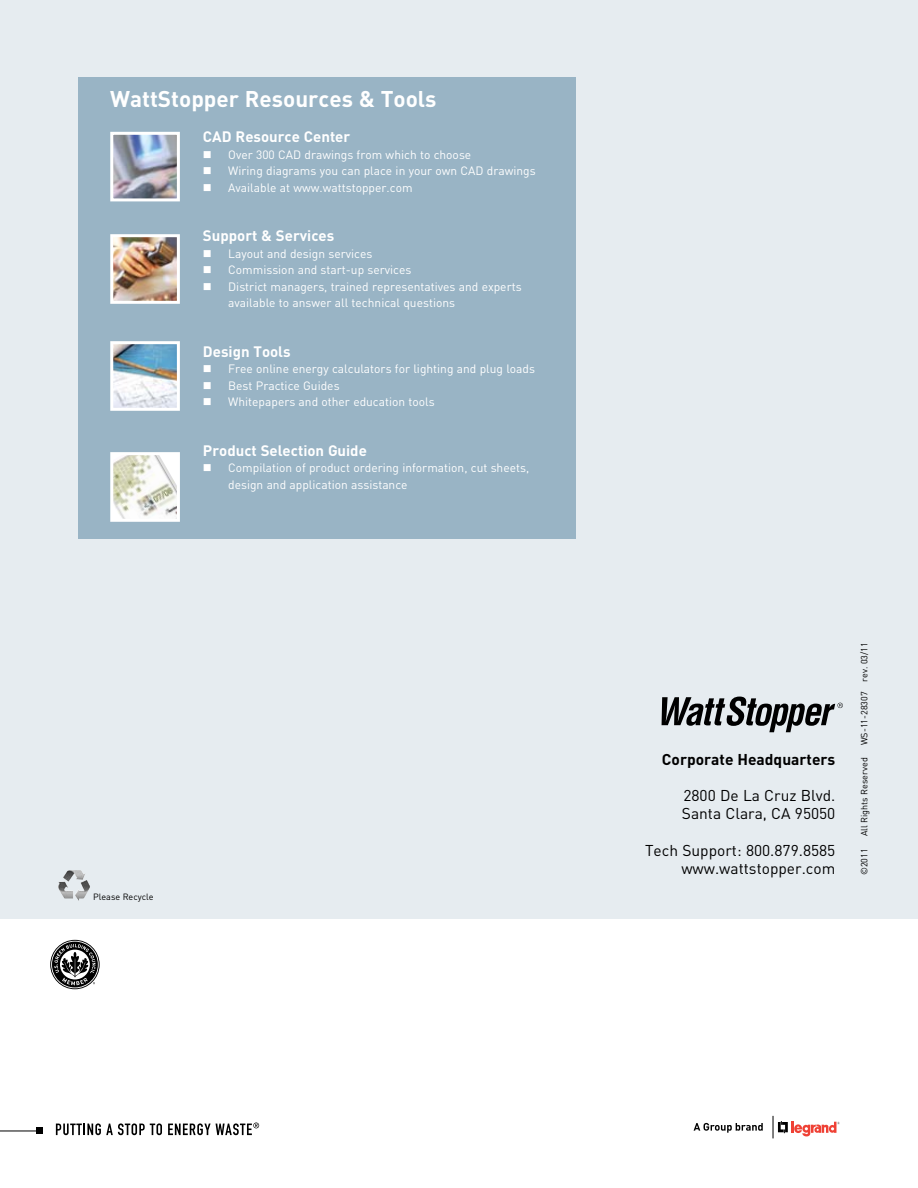
<style>
.page{position:relative;width:918px;height:1188px;background:#fff}
.page>*{position:absolute;margin:0;border:0;box-sizing:border-box;transform-origin:0 0}
.t1{font:700 22.5px "DINOT";color:#fff}
.t2{font:15.6px/18.1px "DINOT";color:#000}
.t3{font:700 15.6px "DINOT";color:#000}
.t4{font:700 15px "DINOT";color:#fff}
.t5{font:12px/16.5px "DINOT";color:#fff}
.t6{font:9px "DINOT";color:#000}
</style>
<div class="page">
<div style="left:0;top:0;width:918px;height:918px;background:#e6ecf0"></div>
<div style="left:79px;top:77px;width:497px;height:462px;background:#99b4c5"></div>
<img style="left:114px;top:136px;width:62px;height:61px">
<div style="left:110px;top:132px;width:70px;height:69px;border:3px solid #fff"></div>
<img style="left:114px;top:238px;width:62px;height:62px">
<div style="left:110px;top:234px;width:70px;height:70px;border:3px solid #fff"></div>
<img style="left:114px;top:456px;width:62px;height:62px">
<div style="left:110px;top:452px;width:70px;height:70px;border:3px solid #fff"></div>
<svg style="left:50px;top:940px;width:50px;height:49px"></svg>
<svg style="left:662px;top:697px;width:181px;height:35px"></svg>
<svg style="left:694px;top:1123px;width:69px;height:10px"></svg>
<svg style="left:773px;top:1116px;width:67px;height:22px"></svg>
<hr style="left:0;top:1131px;width:38px;height:1px;background:#000">
<div style="left:36px;top:1127px;width:7px;height:7px;background:#000"></div>
<svg style="left:56px;top:1122px;width:204px;height:14px"></svg>
<img style="left:63px;top:870px;width:24px;height:13px">
<img style="left:114px;top:345px;width:62px;height:62px">
<div style="left:110px;top:341px;width:70px;height:70px;border:3px solid #fff"></div>
<h1 class="t1" style="left:110px;top:84px;width:328px">WattStopper Resources &amp; Tools</h1>
<p class="t4" style="left:203px;top:127px;width:149px">CAD Resource Center</p>
<p class="t5" style="left:203px;top:146px;width:270px">■ Over 300 CAD drawings from which to choose</p>
<p class="t5" style="left:203px;top:162px;width:334px">■ Wiring diagrams you can place in your own CAD drawings</p>
<p class="t5" style="left:203px;top:179px;width:211px">■ Available at www.wattstopper.com</p>
<p class="t4" style="left:203px;top:226px;width:133px">Support &amp; Services</p>
<p class="t5" style="left:203px;top:245px;width:171px">■ Layout and design services</p>
<p class="t5" style="left:203px;top:261px;width:210px">■ Commission and start-up services</p>
<p class="t5" style="left:228px;top:278px;width:295px;text-indent:-25px">■ District managers, trained representatives and experts available to answer all technical questions</p>
<p class="t4" style="left:203px;top:341px;width:89px">Design Tools</p>
<p class="t5" style="left:203px;top:360px;width:334px">■ Free online energy calculators for lighting and plug loads</p>
<p class="t5" style="left:203px;top:377px;width:138px">■ Best Practice Guides</p>
<p class="t5" style="left:203px;top:393px;width:233px">■ Whitepapers and other education tools</p>
<p class="t4" style="left:203px;top:440px;width:165px">Product Selection Guide</p>
<p class="t5" style="left:228px;top:459px;width:302px;text-indent:-25px">■ Compilation of product ordering information, cut sheets, design and application assistance</p>
<p class="t6" style="left:93px;top:890px;width:62px">Please Recycle</p>
<p class="t6" style="left:858px;top:745px;width:104px;rotate:-90deg">WS-11-28307 rev. 03/11</p>
<h2 class="t3" style="left:662px;top:749px;width:175px">Corporate Headquarters</h2>
<h2 class="t2" style="left:682px;top:786px;width:155px">2800 De La Cruz Blvd.<br>Santa Clara, CA 95050</h2>
<h2 class="t2" style="left:645px;top:840px;width:192px;text-align:right">Tech Support: 800.879.8585 www.wattstopper.com</h2>
<p class="t6" style="left:858px;top:875px;width:28px;rotate:-90deg">©2011</p>
<p class="t6" style="left:858px;top:836px;width:80px;rotate:-90deg">All Rights Reserved</p>
</div>
